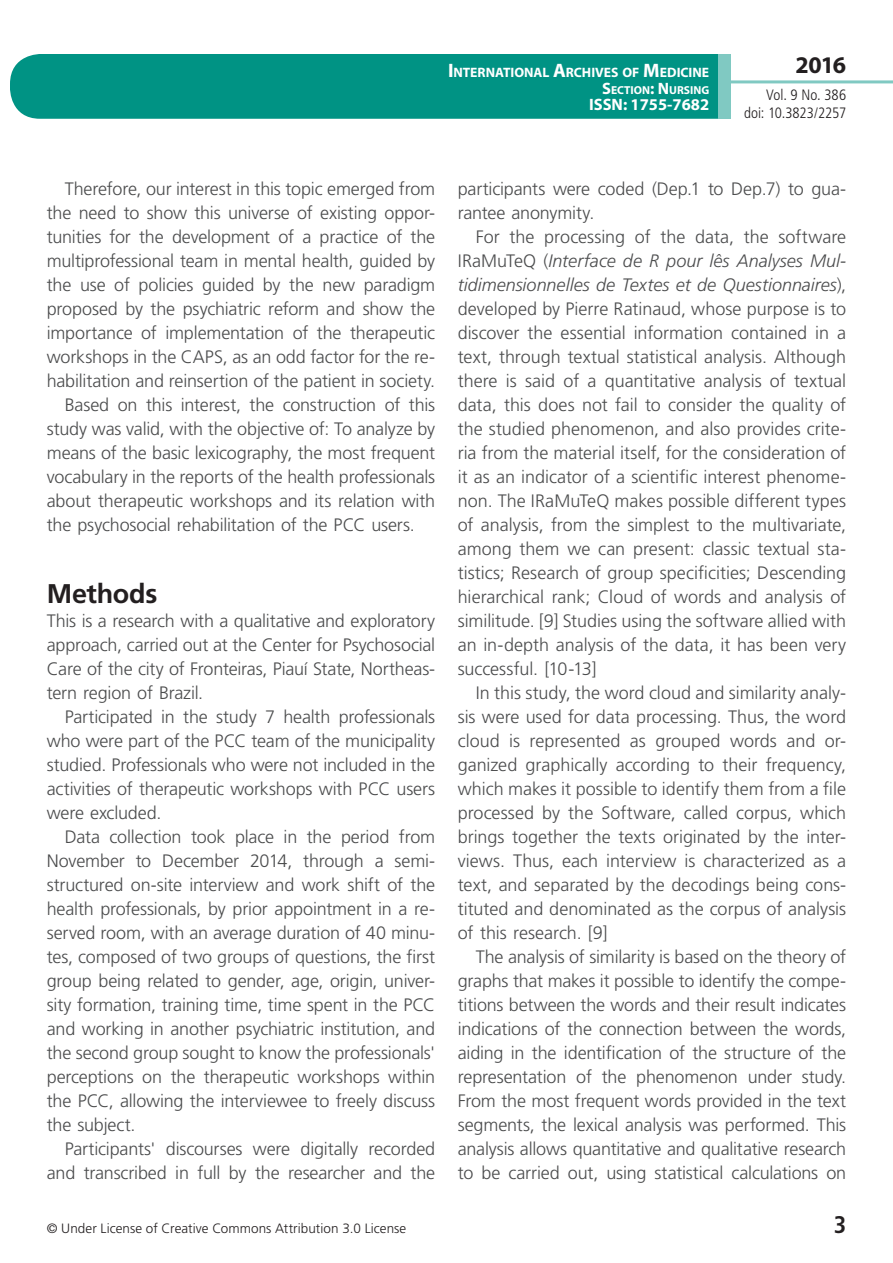
<style>
.page{position:relative;width:893px;height:1263px;background:#fff}
.page>*{position:absolute;margin:0;border:0;box-sizing:border-box;transform-origin:0 0}
.t1{font:700 27px "Frutiger LT Std";letter-spacing:-.01em;color:#231f20}
.t2{font:700 24px "Myriad Pro";color:#231f20}
.t3{font:700 condensed 24px "Frutiger LT Std";color:#231f20}
.t4{font:300 18px/24px "Frutiger LT Std";letter-spacing:-.01em;color:#4b4c4d;text-align:justify}
.t5{font:700 16.5px "Myriad Pro";color:#fff}
.t6{font:300 condensed 15px/18px "Frutiger LT Std";color:#231f20;text-align:right}
.t7{font:700 13.65px "Myriad Pro";letter-spacing:-.005em;color:#fff}
.t8{font:300 13.5px "Frutiger LT Std";letter-spacing:.005em;color:#231f20}
.t9{font:700 11.55px "Myriad Pro";color:#fff}
.s1{font-size:19.5px}
.s2{font-size:16.5px}
.s3{font-style:italic}
</style>
<div class="page">
<div style="left:10px;top:54px;width:775px;height:65px;background:#009384;border-radius:30px"></div>
<div style="left:732px;top:0;width:161px;height:157px;background:#fff"></div>
<hr style="left:730px;top:80px;width:163px;height:3px;background:#80c9c2">
<div style="left:718px;top:54px;width:13px;height:65px;background:#80c9c2"></div>
<p class="t7" style="left:448px;top:64px;width:263px"><span class="s1">I</span>NTERNATIONAL <span class="s1">A</span>RCHIVES OF <span class="s1">M</span>EDICINE</p>
<p class="t9" style="left:602px;top:82px;width:109px"><span class="s2">S</span>ECTION<span class="s2">: N</span> URSING</p>
<p class="t5" style="left:589px;top:94px;width:122px">ISSN: 1755-7682</p>
<h2 class="t2" style="left:795px;top:49px;width:52px">2016</h2>
<p class="t6" style="left:744px;top:86px;width:104px">Vol. 9 No. 386 doi: 10.3823/2257</p>
<p class="t4" style="left:65px;top:177px;width:372px">Therefore, our interest in this topic emerged from</p>
<p class="t4" style="left:47px;top:201px;width:390px">the need to show this universe of existing oppor-</p>
<p class="t4" style="left:47px;top:225px;width:390px">tunities for the development of a practice of the</p>
<p class="t4" style="left:47px;top:249px;width:390px">multiprofessional team in mental health, guided by</p>
<p class="t4" style="left:47px;top:273px;width:390px">the use of policies guided by the new paradigm</p>
<p class="t4" style="left:47px;top:297px;width:390px">proposed by the psychiatric reform and show the</p>
<p class="t4" style="left:47px;top:321px;width:390px">importance of implementation of the therapeutic</p>
<p class="t4" style="left:47px;top:345px;width:390px">workshops in the CAPS, as an odd factor for the re-</p>
<p class="t4" style="left:47px;top:369px;width:390px">habilitation and reinsertion of the patient in society.</p>
<p class="t4" style="left:65px;top:393px;width:372px">Based on this interest, the construction of this</p>
<p class="t4" style="left:47px;top:417px;width:390px">study was valid, with the objective of: To analyze by</p>
<p class="t4" style="left:47px;top:441px;width:390px">means of the basic lexicography, the most frequent</p>
<p class="t4" style="left:47px;top:465px;width:390px">vocabulary in the reports of the health professionals</p>
<p class="t4" style="left:47px;top:489px;width:390px">about therapeutic workshops and its relation with</p>
<p class="t4" style="left:47px;top:513px;width:370px">the psychosocial rehabilitation of the PCC users.</p>
<h1 class="t1" style="left:47px;top:578px;width:112px">Methods</h1>
<p class="t4" style="left:47px;top:609px;width:390px">This is a research with a qualitative and exploratory approach, carried out at the Center for Psychosocial Care of the city of Fronteiras, Piauí State, Northeas&shy;tern region of Brazil.</p>
<p class="t4" style="left:47px;top:705px;width:390px;text-indent:18px">Participated in the study 7 health professionals who were part of the PCC team of the municipality studied. Professionals who were not included in the activities of therapeutic workshops with PCC users were excluded.</p>
<p class="t4" style="left:47px;top:825px;width:390px;text-indent:18px">Data collection took place in the period from November to December 2014, through a semi&shy;structured on-site interview and work shift of the health professionals, by prior appointment in a re&shy;served room, with an average duration of 40 minu&shy;tes, composed of two groups of questions, the first group being related to gender, age, origin, univer&shy;sity formation, training time, time spent in the PCC and working in another psychiatric institution, and the second group sought to know the professionals' perceptions on the therapeutic workshops within the PCC, allowing the interviewee to freely discuss the subject.</p>
<p class="t4" style="left:47px;top:1137px;width:390px;text-align:right">Participants' discourses were digitally recorded and transcribed in full by the researcher and the</p>
<p class="t4" style="left:458px;top:177px;width:390px">participants were coded (Dep.1 to Dep.7) to gua&shy;rantee anonymity.</p>
<p class="t4" style="left:458px;top:225px;width:390px;text-indent:18px">For the processing of the data, the software IRaMuTeQ (<span class="s3">Interface de R pour lês Analyses Mul&shy;tidimensionnelles de Textes et de Questionnaires</span>), developed by Pierre Ratinaud, whose purpose is to discover the essential information contained in a text, through textual statistical analysis. Although there is said of a quantitative analysis of textual data, this does not fail to consider the quality of the studied phenomenon, and also provides crite&shy;ria from the material itself, for the consideration of it as an indicator of a scientific interest phenome&shy;non. The IRaMuTeQ makes possible different types of analysis, from the simplest to the multivariate, among them we can present: classic textual sta&shy;tistics; Research of group specificities; Descending hierarchical rank; Cloud of words and analysis of similitude. [9] Studies using the software allied with an in-depth analysis of the data, it has been very successful. [10-13]</p>
<p class="t4" style="left:458px;top:681px;width:390px;text-indent:18px">In this study, the word cloud and similarity analy&shy;sis were used for data processing. Thus, the word cloud is represented as grouped words and or&shy;ganized graphically according to their frequency, which makes it possible to identify them from a file processed by the Software, called corpus, which brings together the texts originated by the inter&shy;views. Thus, each interview is characterized as a text, and separated by the decodings being cons&shy;tituted and denominated as the corpus of analysis of this research. [9]</p>
<p class="t4" style="left:458px;top:945px;width:390px;text-indent:18px">The analysis of similarity is based on the theory of graphs that makes it possible to identify the compe&shy;titions between the words and their result indicates indications of the connection between the words, aiding in the identification of the structure of the representation of the phenomenon under study.<br>From the most frequent words provided in the text segments, the lexical analysis was performed. This analysis allows quantitative and qualitative research to be carried out, using statistical calculations on</p>
<p class="t8" style="left:47px;top:1220px;width:361px">© Under License of Creative Commons Attribution 3.0 License</p>
<h2 class="t3" style="left:834px;top:1210px;width:14px">3</h2>
</div>
